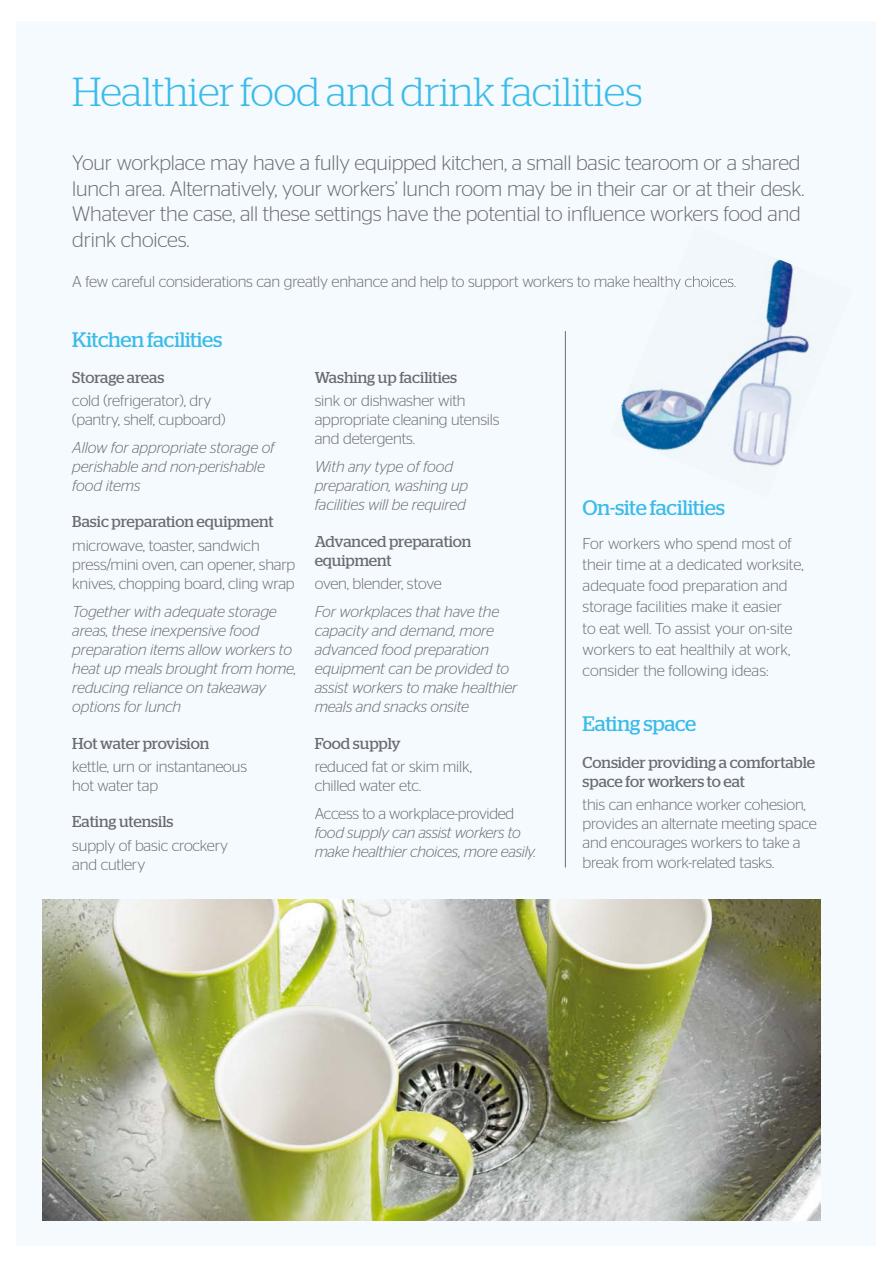
<style>
.page{position:relative;width:893px;height:1263px;background:#fff}
.page>*{position:absolute;margin:0;border:0;box-sizing:border-box;transform-origin:0 0}
.t1{font:300 40.5px "Stag";letter-spacing:-.01em;color:#3bbbe9}
.t2{font:300 21px/25.5px "Stag Sans";letter-spacing:-.01em;color:#696b70}
.t3{font:21px "Stag";letter-spacing:-.015em;color:#3bbbe9}
.t4{font:300 15.75px/19.2px "Stag Sans";letter-spacing:-.01em;color:#696b70}
.t5{font:italic 300 15.75px/19.2px "Stag Sans";letter-spacing:-.01em;color:#696b70}
.t6{font:15.75px/19.2px "Stag";letter-spacing:-.005em;color:#696b70}
</style>
<div class="page">
<div style="left:17px;top:21px;width:859px;height:1225px;background:#f4fafd"></div>
<img style="left:43px;top:899px;width:778px;height:321px">
<hr style="left:565px;top:331px;width:1px;height:536px;background:#696b70">
<img style="left:619px;top:259px;width:194px;height:207px">
<img style="left:669px;top:276px;width:66px;height:14px">
<h1 class="t1" style="left:72px;top:69px;width:572px">Healthier food and drink facilities</h1>
<p class="t2" style="left:72px;top:150px;width:734px">Your workplace may have a fully equipped kitchen, a small basic tearoom or a shared lunch area. Alternatively, your workers’ lunch room may be in their car or at their desk.<br>Whatever the case, all these settings have the potential to influence workers food and drink choices.</p>
<p class="t4" style="left:72px;top:272px;width:665px">A few careful considerations can greatly enhance and help to support workers to make healthy choices.</p>
<h2 class="t3" style="left:72px;top:327px;width:152px">Kitchen facilities</h2>
<p class="t6" style="left:72px;top:367px;width:94px">Storage areas</p>
<p class="t4" style="left:72px;top:391px;width:155px">cold (refrigerator), dry (pantry, shelf, cupboard)</p>
<p class="t5" style="left:72px;top:438px;width:204px">Allow for appropriate storage of perishable and non-perishable food items</p>
<p class="t6" style="left:72px;top:512px;width:203px">Basic preparation equipment</p>
<p class="t4" style="left:72px;top:535px;width:225px">microwave, toaster, sandwich press/mini oven, can opener, sharp knives, chopping board, cling wrap</p>
<p class="t5" style="left:72px;top:601px;width:226px">Together with adequate storage areas, these inexpensive food preparation items allow workers to heat up meals brought from home, reducing reliance on takeaway options for lunch</p>
<p class="t6" style="left:72px;top:733px;width:138px">Hot water provision</p>
<p class="t4" style="left:72px;top:756px;width:176px">kettle, urn or instantaneous hot water tap</p>
<p class="t6" style="left:72px;top:812px;width:103px">Eating utensils</p>
<p class="t4" style="left:72px;top:835px;width:157px">supply of basic crockery and cutlery</p>
<p class="t6" style="left:315px;top:367px;width:144px">Washing up facilities</p>
<p class="t4" style="left:315px;top:391px;width:186px">sink or dishwasher with appropriate cleaning utensils and detergents.</p>
<p class="t5" style="left:315px;top:457px;width:155px">With any type of food preparation, washing up facilities will be required</p>
<p class="t6" style="left:315px;top:531px;width:158px">Advanced preparation equipment</p>
<p class="t4" style="left:315px;top:574px;width:129px">oven, blender, stove</p>
<p class="t5" style="left:315px;top:601px;width:204px">For workplaces that have the capacity and demand, more advanced food preparation equipment can be provided to assist workers to make healthier meals and snacks onsite</p>
<p class="t6" style="left:315px;top:733px;width:88px">Food supply</p>
<p class="t4" style="left:315px;top:757px;width:159px">reduced fat or skim milk, chilled water etc.</p>
<p class="t4" style="left:315px;top:803px;width:201px">Access to a workplace-provided</p>
<p class="t5" style="left:315px;top:822px;width:223px">food supply can assist workers to make healthier choices, more easily.</p>
<h2 class="t3" style="left:583px;top:495px;width:144px">On-site facilities</h2>
<p class="t4" style="left:583px;top:532px;width:223px;line-height:21.3px">For workers who spend most of their time at a dedicated worksite, adequate food preparation and storage facilities make it easier<br>to eat well. To assist your on-site workers to eat healthily at work, consider the following ideas:</p>
<h2 class="t3" style="left:583px;top:712px;width:115px">Eating space</h2>
<p class="t6" style="left:583px;top:752px;width:234px">Consider providing a comfortable space for workers to eat</p>
<p class="t4" style="left:583px;top:795px;width:236px">this can enhance worker cohesion, provides an alternate meeting space and encourages workers to take a break from work-related tasks.</p>
</div>
